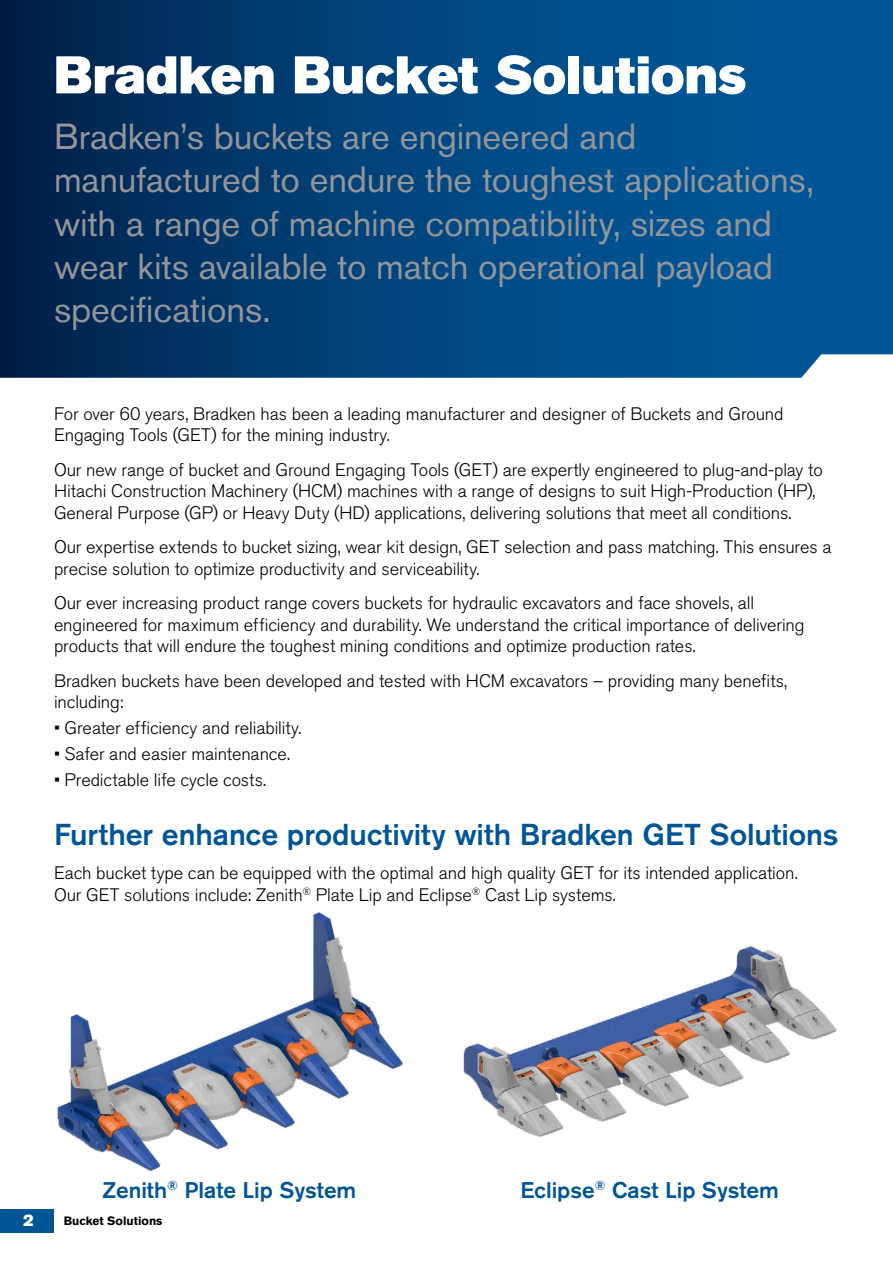
<style>
.page{position:relative;width:893px;height:1263px;background:#fff}
.page>*{position:absolute;margin:0;border:0;box-sizing:border-box;transform-origin:0 0}
.t1{font:52.5px "Akzidenz Grotesk BE Super";letter-spacing:-.005em;color:#fff}
.t2{font:36px/43.2px "Akzidenz Grotesk BE";letter-spacing:-.005em;color:#939598}
.t3{font:500 30px "Akzidenz Grotesk BE";color:#005596}
.t4{font:500 22.5px "Akzidenz Grotesk BE";color:#005596}
.t5{font:300 18px/21.6px "Akzidenz Grotesk BE";letter-spacing:-.005em;color:#000}
.t6{font:16.5px "Akzidenz Grotesk BE Super";color:#fff}
.t7{font:700 12px "Akzidenz Grotesk BE";color:#000}
</style>
<div class="page">
<div style="left:0;top:1209px;width:54px;height:23px;background:#005596"></div>
<svg style="left:0;top:0;width:893px;height:378px;background:#01437b"></svg>
<img style="left:463px;top:946px;width:374px;height:192px">
<img style="left:57px;top:912px;width:346px;height:259px">
<h1 class="t1" style="left:54px;top:44px;width:694px">Bradken Bucket Solutions</h1>
<h2 class="t2" style="left:54px;top:115px;width:762px">Bradken’s buckets are engineered and manufactured to endure the toughest applications, with a range of machine compatibility, sizes and wear kits available to match operational payload specifications.</h2>
<p class="t5" style="left:54px;top:403px;width:731px">For over 60 years, Bradken has been a leading manufacturer and designer of Buckets and Ground<br>Engaging Tools (GET) for the mining industry.</p>
<p class="t5" style="left:54px;top:459px;width:770px">Our new range of bucket and Ground Engaging Tools (GET) are expertly engineered to plug-and-play to<br>Hitachi Construction Machinery (HCM) machines with a range of designs to suit High-Production (HP),<br>General Purpose (GP) or Heavy Duty (HD) applications, delivering solutions that meet all conditions.</p>
<p class="t5" style="left:54px;top:536px;width:779px">Our expertise extends to bucket sizing, wear kit design, GET selection and pass matching. This ensures a precise solution to optimize productivity and serviceability.</p>
<p class="t5" style="left:54px;top:592px;width:752px">Our ever increasing product range covers buckets for hydraulic excavators and face shovels, all engineered for maximum efficiency and durability. We understand the critical importance of delivering products that will endure the toughest mining conditions and optimize production rates.</p>
<p class="t5" style="left:54px;top:670px;width:735px">Bradken buckets have been developed and tested with HCM excavators – providing many benefits, including:</p>
<p class="t5" style="left:54px;top:717px;width:249px">• Greater efficiency and reliability.</p>
<p class="t5" style="left:54px;top:743px;width:238px">• Safer and easier maintenance.</p>
<p class="t5" style="left:54px;top:769px;width:214px">• Predictable life cycle costs.</p>
<h3 class="t3" style="left:54px;top:816px;width:786px">Further enhance productivity with Bradken GET Solutions</h3>
<p class="t5" style="left:54px;top:862px;width:745px">Each bucket type can be equipped with the optimal and high quality GET for its intended application.<br>Our GET solutions include: Zenith<sup>®</sup> Plate Lip and Eclipse<sup>®</sup> Cast Lip systems.</p>
<p class="t4" style="left:102px;top:1176px;width:255px">Zenith<sup>®</sup> Plate Lip System</p>
<p class="t4" style="left:520px;top:1176px;width:260px">Eclipse<sup>®</sup> Cast Lip System</p>
<p class="t6" style="left:23px;top:1211px;width:12px">2</p>
<p class="t7" style="left:64px;top:1214px;width:100px">Bucket Solutions</p>
</div>
